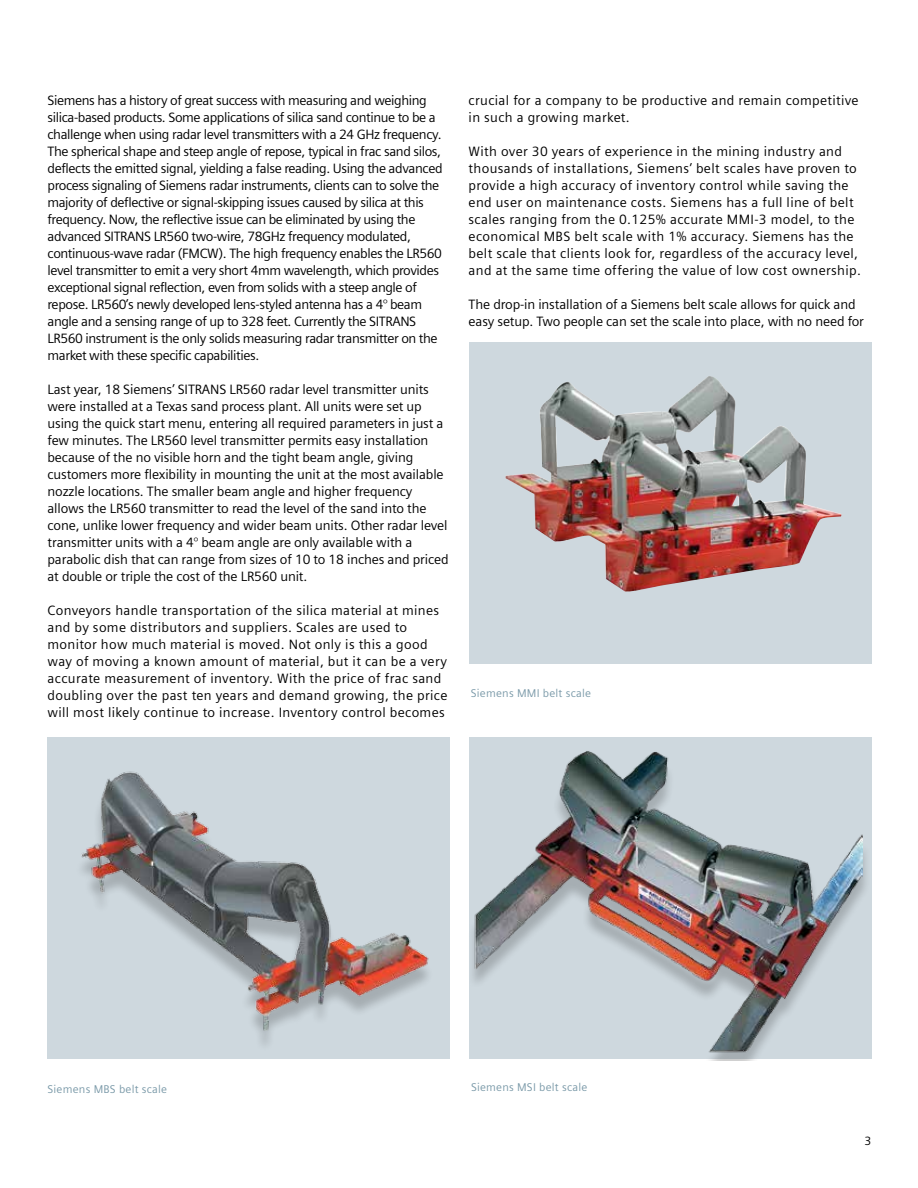
<style>
.page{position:relative;width:918px;height:1188px;background:#fff}
.page>*{position:absolute;margin:0;border:0;box-sizing:border-box;transform-origin:0 0}
.t1{font:13.5px/17px "Siemens Sans";letter-spacing:-.03em;color:#000}
.t2{font:13.5px/17px "Siemens Sans";letter-spacing:.025em;color:#000}
.t3{font:13.5px/17px "Siemens Sans";letter-spacing:-.01em;color:#000}
.t4{font:12px "Siemens Sans";color:#000}
.t5{font:11.25px "Siemens Sans";letter-spacing:.02em;color:#7b9aa9}
</style>
<div class="page">
<div style="left:48px;top:737px;width:402px;height:322px;background:#ced8de"></div>
<img style="left:81px;top:771px;width:348px;height:263px">
<div style="left:469px;top:342px;width:403px;height:322px;background:#ced8de"></div>
<img style="left:505px;top:376px;width:336px;height:215px">
<img style="left:469px;top:741px;width:394px;height:320px">
<p class="t1" style="left:48px;top:92px;width:397px">Siemens has a history of great success with measuring and weighing silica-based products. Some applications of silica sand continue to be a challenge when using radar level transmitters with a 24 GHz frequency.<br>The spherical shape and steep angle of repose, typical in frac sand silos, deflects the emitted signal, yielding a false reading. Using the advanced process signaling of Siemens radar instruments, clients can to solve the majority of deflective or signal-skipping issues caused by silica at this frequency. Now, the reflective issue can be eliminated by using the advanced SITRANS LR560 two-wire, 78GHz frequency modulated, continuous-wave radar (FMCW). The high frequency enables the LR560 level transmitter to emit a very short 4mm wavelength, which provides exceptional signal reflection, even from solids with a steep angle of repose. LR560’s newly developed lens-styled antenna has a 4° beam angle and a sensing range of up to 328 feet. Currently the SITRANS LR560 instrument is the only solids measuring radar transmitter on the market with these specific capabilities.</p>
<p class="t3" style="left:48px;top:381px;width:403px">Last year, 18 Siemens’ SITRANS LR560 radar level transmitter units were installed at a Texas sand process plant. All units were set up using the quick start menu, entering all required parameters in just a few minutes. The LR560 level transmitter permits easy installation because of the no visible horn and the tight beam angle, giving customers more flexibility in mounting the unit at the most available nozzle locations. The smaller beam angle and higher frequency allows the LR560 transmitter to read the level of the sand into the cone, unlike lower frequency and wider beam units. Other radar level transmitter units with a 4° beam angle are only available with a parabolic dish that can range from sizes of 10 to 18 inches and priced at double or triple the cost of the LR560 unit.</p>
<p class="t2" style="left:48px;top:602px;width:402px">Conveyors handle transportation of the silica material at mines and by some distributors and suppliers. Scales are used to monitor how much material is moved. Not only is this a good way of moving a known amount of material, but it can be a very accurate measurement of inventory. With the price of frac sand doubling over the past ten years and demand growing, the price will most likely continue to increase. Inventory control becomes</p>
<p class="t2" style="left:469px;top:92px;width:392px">crucial for a company to be productive and remain competitive in such a growing market.</p>
<p class="t2" style="left:469px;top:143px;width:394px">With over 30 years of experience in the mining industry and thousands of installations, Siemens’ belt scales have proven to provide a high accuracy of inventory control while saving the end user on maintenance costs. Siemens has a full line of belt scales ranging from the 0.125% accurate MMI-3 model, to the economical MBS belt scale with 1% accuracy. Siemens has the belt scale that clients look for, regardless of the accuracy level, and at the same time offering the value of low cost ownership.</p>
<p class="t3" style="left:469px;top:296px;width:397px">The drop-in installation of a Siemens belt scale allows for quick and easy setup. Two people can set the scale into place, with no need for</p>
<p class="t5" style="left:471px;top:686px;width:122px">Siemens MMI belt scale</p>
<p class="t5" style="left:48px;top:1082px;width:121px">Siemens MBS belt scale</p>
<p class="t5" style="left:471px;top:1080px;width:118px">Siemens MSI belt scale</p>
<p class="t4" style="left:865px;top:1135px;width:8px">3</p>
</div>
